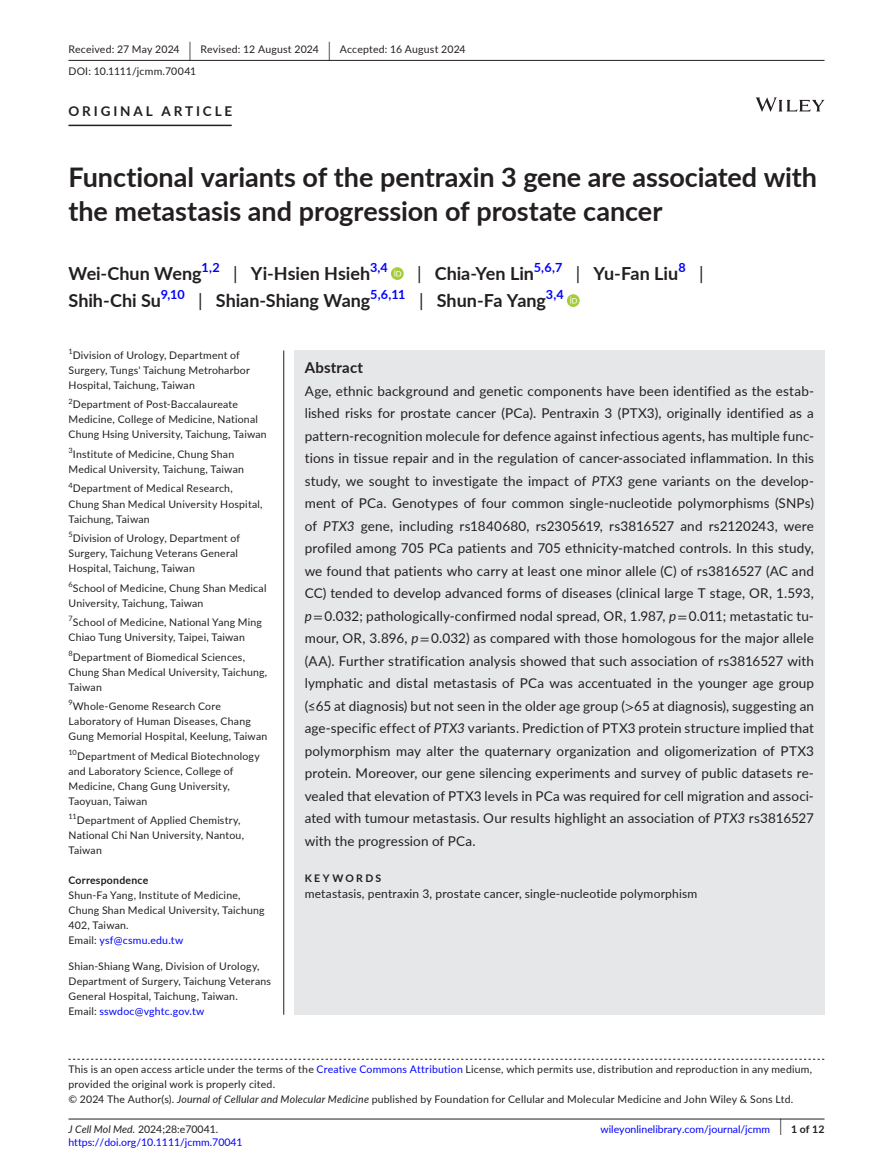
<style>
.page{position:relative;width:893px;height:1174px;background:#fff}
.page>*{position:absolute;margin:0;border:0;box-sizing:border-box;transform-origin:0 0}
.t1{font:700 27px/34.5px "Lato";color:#231f20}
.t2{font:700 18px "Lato";letter-spacing:-.005em;color:#231f20}
.t3{font:18px "Lato";color:#231f20}
.t4{font:700 15px "Lato";letter-spacing:.015em;color:#231f20}
.t5{font:13.5px/22.5px "Lato";letter-spacing:.01em;color:#231f20;text-align:justify}
.t6{font:700 13.5px "Lato";letter-spacing:.215em;color:#231f20}
.t7{font:700 12.6px "Lato";color:#00f}
.t8{font:12px "Lato";letter-spacing:.015em;color:#231f20}
.t9{font:10.5px/15px "Lato";letter-spacing:.02em;color:#231f20}
.t10{font:10.5px "Lato";color:#00f}
.t11{font:10.5px "Lato";color:#231f20}
.t12{font:700 10.5px "Lato";letter-spacing:.02em;color:#231f20}
.t13{font:700 10.5px "Lato";letter-spacing:.22em;color:#231f20}
.t14{font:7.35px "Lato";color:#231f20}
.s1{font-size:19.65px}
.s2{font-weight:400}
.s3{color:#00f}
.s4{font-style:italic}
.s5{font-family:"STIX"}
.s6{font-weight:400;font-size:17.4px}
</style>
<div class="page">
<hr style="left:68px;top:1118px;width:756px;height:1px;background:#231f20">
<svg style="left:756px;top:97px;width:68px;height:15px"></svg>
<hr style="left:68px;top:60px;width:756px;height:1px;background:#231f20">
<hr style="left:68px;top:125px;width:164px;height:1px;background:#231f20">
<svg style="left:391px;top:267px;width:13px;height:13px"></svg>
<svg style="left:394px;top:269px;width:7px;height:7px"></svg>
<svg style="left:567px;top:294px;width:13px;height:13px"></svg>
<svg style="left:570px;top:296px;width:7px;height:7px"></svg>
<svg style="left:68px;top:1058px;width:756px;height:1px"></svg>
<hr style="left:283px;top:350px;width:1px;height:664px;background:#231f20">
<div style="left:294px;top:350px;width:530px;height:558px;background:#e6e7e9"></div>
<div style="left:294px;top:908px;width:530px;height:106px;background:#e6e7e9"></div>
<p class="t9" style="left:68px;top:38px;width:399px;line-height:21.8px">Received: 27 May 2024 <span class="s1">|</span> Revised: 12 August 2024 <span class="s1">|</span> Accepted: 16 August 2024<br>DOI: 10.1111/jcmm.70041</p>
<p class="t6" style="left:68px;top:101px;width:165px">ORIGINAL ARTICLE</p>
<h1 class="t1" style="left:68px;top:159px;width:750px">Functional variants of the pentraxin 3 gene are associated with the metastasis and progression of prostate cancer</h1>
<h2 class="t2" style="left:68px;top:260px;width:135px">Wei-Chun Weng</h2>
<p class="t7" style="left:201px;top:258px;width:20px">1,2</p>
<h2 class="t2" style="left:233px;top:260px;width:138px"><span class="s2">|</span> Yi-Hsien Hsieh</h2>
<p class="t7" style="left:370px;top:258px;width:19px">3,4</p>
<h2 class="t2" style="left:417px;top:260px;width:118px"><span class="s2">|</span> Chia-Yen Lin</h2>
<p class="t7" style="left:534px;top:258px;width:30px">5,6,7</p>
<h2 class="t2" style="left:576px;top:260px;width:104px"><span class="s2">|</span> Yu-Fan Liu</h2>
<p class="t7" style="left:678px;top:258px;width:9px">8</p>
<h2 class="t3" style="left:699px;top:260px;width:6px">|</h2>
<h2 class="t2" style="left:68px;top:287px;width:94px">Shih-Chi Su</h2>
<p class="t7" style="left:161px;top:285px;width:25px">9,10</p>
<h2 class="t2" style="left:198px;top:287px;width:174px"><span class="s2">|</span> Shian-Shiang Wang</h2>
<p class="t7" style="left:370px;top:285px;width:37px">5,6,11</p>
<h2 class="t2" style="left:419px;top:287px;width:129px"><span class="s2">|</span> Shun-Fa Yang</h2>
<p class="t7" style="left:546px;top:285px;width:19px">3,4</p>
<p class="t14" style="left:68px;top:346px;width:6px">1</p>
<p class="t9" style="left:68px;top:347px;width:183px;text-indent:4px">Division of Urology, Department of<br>Surgery, Tungs' Taichung Metroharbor<br>Hospital, Taichung, Taiwan</p>
<p class="t14" style="left:68px;top:396px;width:6px">2</p>
<p class="t9" style="left:68px;top:397px;width:200px;text-indent:4px">Department of Post-Baccalaureate<br>Medicine, College of Medicine, National<br>Chung Hsing University, Taichung, Taiwan</p>
<p class="t9" style="left:68px;top:446px;width:177px"><sup>3</sup>Institute of Medicine, Chung Shan<br>Medical University, Taichung, Taiwan</p>
<p class="t9" style="left:68px;top:481px;width:196px"><sup>4</sup>Department of Medical Research,<br>Chung Shan Medical University Hospital,<br>Taichung, Taiwan</p>
<p class="t9" style="left:68px;top:530px;width:173px"><sup>5</sup>Division of Urology, Department of<br>Surgery, Taichung Veterans General<br>Hospital, Taichung, Taiwan</p>
<p class="t9" style="left:68px;top:580px;width:200px"><sup>6</sup>School of Medicine, Chung Shan Medical<br>University, Taichung, Taiwan</p>
<p class="t9" style="left:68px;top:614px;width:195px"><sup>7</sup>School of Medicine, National Yang Ming<br>Chiao Tung University, Taipei, Taiwan</p>
<p class="t9" style="left:68px;top:649px;width:200px"><sup>8</sup>Department of Biomedical Sciences,<br>Chung Shan Medical University, Taichung,<br>Taiwan</p>
<p class="t9" style="left:68px;top:698px;width:200px"><sup>9</sup>Whole-Genome Research Core<br>Laboratory of Human Diseases, Chang<br>Gung Memorial Hospital, Keelung, Taiwan</p>
<p class="t9" style="left:68px;top:748px;width:193px"><sup>10</sup>Department of Medical Biotechnology and Laboratory Science, College of<br>Medicine, Chang Gung University,<br>Taoyuan, Taiwan</p>
<p class="t14" style="left:68px;top:811px;width:10px">11</p>
<p class="t9" style="left:68px;top:812px;width:177px;text-indent:8px">Department of Applied Chemistry,<br>National Chi Nan University, Nantou,<br>Taiwan</p>
<p class="t12" style="left:68px;top:872px;width:81px">Correspondence</p>
<p class="t9" style="left:68px;top:887px;width:198px">Shun-Fa Yang, Institute of Medicine,<br>Chung Shan Medical University, Taichung<br>402, Taiwan.<br>Email: <span class="s3">ysf@csmu.edu.tw</span></p>
<p class="t9" style="left:68px;top:958px;width:204px">Shian-Shiang Wang, Division of Urology, Department of Surgery, Taichung Veterans General Hospital, Taichung, Taiwan.<br>Email: <span class="s3">sswdoc@vghtc.gov.tw</span></p>
<h3 class="t4" style="left:305px;top:356px;width:60px">Abstract</h3>
<p class="t5" style="left:305px;top:379px;width:511px">Age, ethnic background and genetic components have been identified as the estab&shy;lished risks for prostate cancer (PCa). Pentraxin 3 (PTX3), originally identified as a pattern-recognition molecule for defence against infectious agents, has multiple func&shy;tions in tissue repair and in the regulation of cancer-associated inflammation. In this study, we sought to investigate the impact of <span class="s4">PTX3</span> gene variants on the develop&shy;ment of PCa. Genotypes of four common single-nucleotide polymorphisms (SNPs) of <span class="s4">PTX3</span> gene, including rs1840680, rs2305619, rs3816527 and rs2120243, were profiled among 705 PCa patients and 705 ethnicity-matched controls. In this study, we found that patients who carry at least one minor allele (C) of rs3816527 (AC and CC) tended to develop advanced forms of diseases (clinical large T stage, OR, 1.593, <span class="s4">p</span><span class="s5">=</span> 0.032; pathologically-confirmed nodal spread, OR, 1.987, <span class="s4">p</span><span class="s5">=</span> 0.011; metastatic tu&shy;mour, OR, 3.896, <span class="s4">p</span><span class="s5">=</span> 0.032) as compared with those homologous for the major allele (AA). Further stratification analysis showed that such association of rs3816527 with lymphatic and distal metastasis of PCa was accentuated in the younger age group (≤65 at diagnosis) but not seen in the older age group (<span class="s5">&gt;</span>65 at diagnosis), suggesting an age-specific effect of <span class="s4">PTX3</span> variants. Prediction of PTX3 protein structure implied that polymorphism may alter the quaternary organization and oligomerization of PTX3 protein. Moreover, our gene silencing experiments and survey of public datasets re&shy;vealed that elevation of PTX3 levels in PCa was required for cell migration and associ&shy;ated with tumour metastasis. Our results highlight an association of <span class="s4">PTX3</span> rs3816527 with the progression of PCa.</p>
<p class="t13" style="left:305px;top:870px;width:78px">KEYWORDS</p>
<p class="t8" style="left:305px;top:885px;width:394px">metastasis, pentraxin 3, prostate cancer, single-nucleotide polymorphism</p>
<p class="t9" style="left:68px;top:1061px;width:745px">This is an open access article under the terms of the <span class="s3">Creative Commons Attribution</span> License, which permits use, distribution and reproduction in any medium, provided the original work is properly cited.<br>© 2024 The Author(s). <span class="s4">Journal of Cellular and Molecular Medicine</span> published by Foundation for Cellular and Molecular Medicine and John Wiley &amp; Sons Ltd.</p>
<p class="t11" style="left:68px;top:1121px;width:151px"><span class="s4">J Cell Mol Med.</span> 2024;28:e70041.</p>
<p class="t12" style="left:779px;top:1121px;width:46px"><span class="s6">|</span> 1 of 12</p>
<p class="t10" style="left:68px;top:1135px;width:176px">https://doi.org/10.1111/jcmm.70041</p>
<p class="t10" style="left:600px;top:1121px;width:171px">wileyonlinelibrary.com/journal/jcmm</p>
</div>
